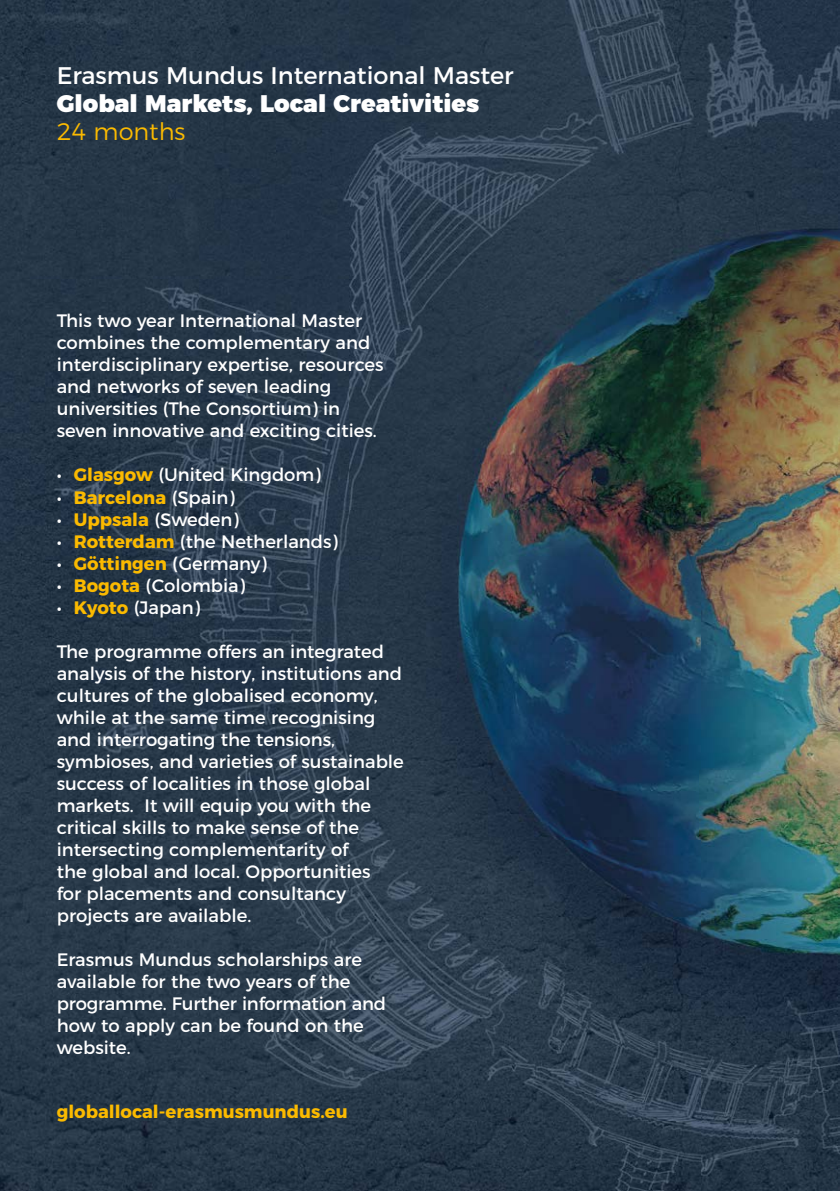
<style>
.page{position:relative;width:840px;height:1191px;background:#fff}
.page>*{position:absolute;margin:0;border:0;box-sizing:border-box;transform-origin:0 0}
.t1{font:24px "Montserrat";color:#fff}
.t2{font:900 24px "Montserrat";color:#fff}
.t3{font:300 24px "Montserrat";color:#fbba00}
.t4{font:18px/22px "Montserrat";color:#fff}
.t5{font:700 18px "Montserrat";color:#fbba00}
.s1{font-weight:700;color:#fbba00}
.s2{font-weight:400;color:#fff}
</style>
<div class="page">
<img style="left:0;top:0;width:839px;height:1191px">
<hr style="left:839px;top:0;width:1px;height:1191px;background:#88bce7">
<h1 class="t1" style="left:57px;top:56px;width:458px">Erasmus Mundus International Master</h1>
<h1 class="t2" style="left:57px;top:83px;width:424px">Global Markets, Local Creativities</h1>
<h1 class="t3" style="left:57px;top:113px;width:130px">24 months</h1>
<p class="t4" style="left:57px;top:308px;width:328px">This two year International Master combines the complementary and interdisciplinary expertise, resources and networks of seven leading universities (The Consortium) in seven innovative and exciting cities.</p>
<p class="t4" style="left:57px;top:462px;width:265px">• <span class="s1">Glasgow</span> (United Kingdom)</p>
<p class="t5" style="left:57px;top:482px;width:179px"><span class="s2">•</span> Barcelona <span class="s2">(Spain)</span></p>
<p class="t4" style="left:57px;top:506px;width:183px">• <span class="s1">Uppsala</span> (Sweden)</p>
<p class="t4" style="left:57px;top:528px;width:282px">• <span class="s1">Rotterdam</span> (the Netherlands)</p>
<p class="t4" style="left:57px;top:550px;width:211px">• <span class="s1">Göttingen</span> (Germany)</p>
<p class="t4" style="left:57px;top:572px;width:190px">• <span class="s1">Bogota</span> (Colombia)</p>
<p class="t4" style="left:57px;top:594px;width:145px">• <span class="s1">Kyoto</span> (Japan)</p>
<p class="t4" style="left:57px;top:638px;width:348px">The programme offers an integrated analysis of the history, institutions and cultures of the globalised economy, while at the same time recognising and interrogating the tensions, symbioses, and varieties of sustainable success of localities in those global markets. It will equip you with the critical skills to make sense of the intersecting complementarity of<br>the global and local. Opportunities<br>for placements and consultancy projects are available.</p>
<p class="t4" style="left:57px;top:946px;width:331px">Erasmus Mundus scholarships are available for the two years of the programme. Further information and how to apply can be found on the website.</p>
<p class="t5" style="left:57px;top:1096px;width:292px">globallocal-erasmusmundus.eu</p>
</div>
